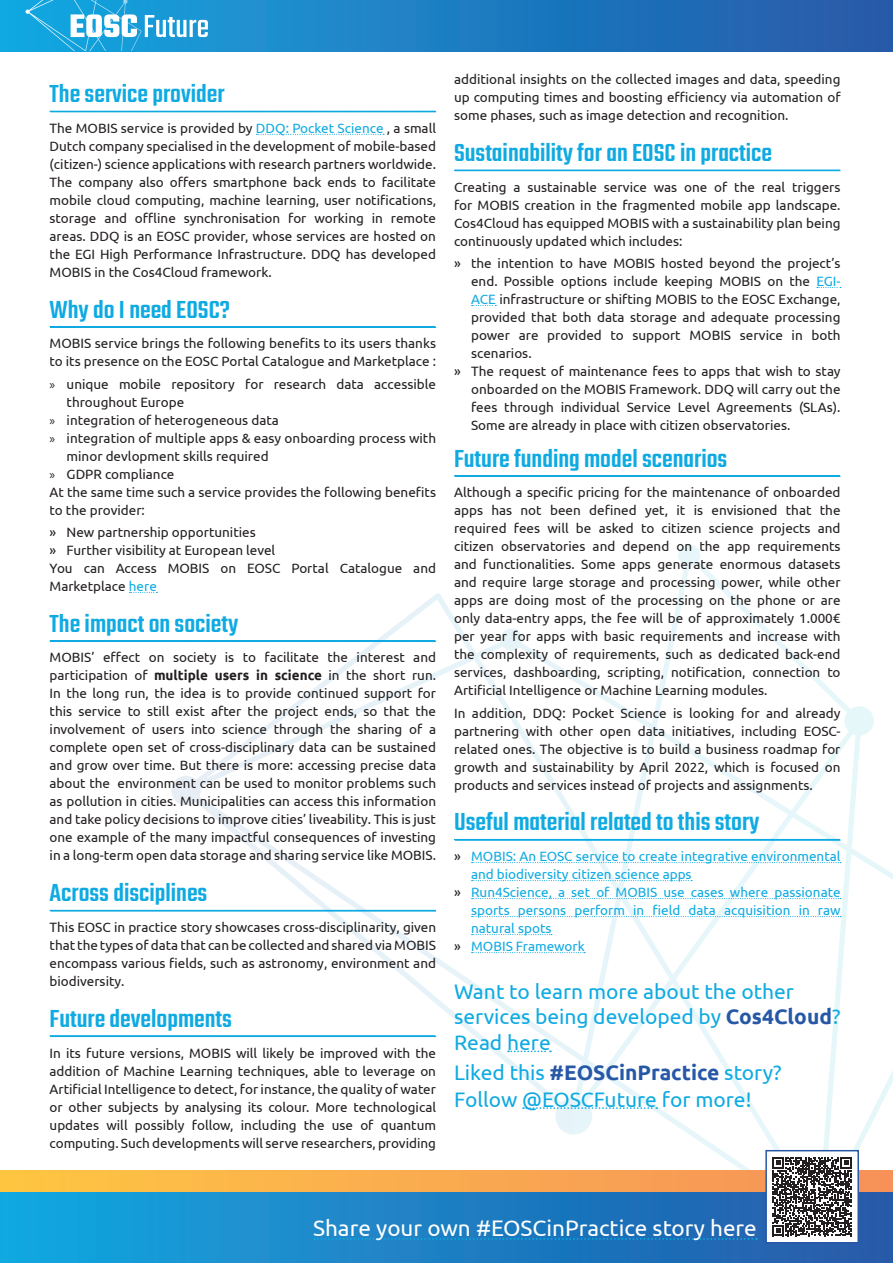
<style>
.page{position:relative;width:893px;height:1263px;background:#fff}
.page>*{position:absolute;margin:0;border:0;box-sizing:border-box;transform-origin:0 0}
.h3_-_saltacolonna{font:500 27px "Teko";color:#0faae2}
.Sottotiolo{font:22.5px "Ubuntu";color:#fff}
.Sottotiolo-2{font:21px/25.5px "Ubuntu";color:#0faae2}
.t1{font:13.5px/18px "Ubuntu";color:#231f20;text-align:justify}
.t2{font:13.5px/18px "Ubuntu";color:#0faae2}
.s1{color:#0faae2}
.s2{font-family:"Myriad Pro"}
.s3{font-weight:700}
.s4{color:#231f20}
.s5{font-weight:700;color:#2758a7}
</style>
<div class="page">
<svg style="left:171px;top:544px;width:722px;height:626px"></svg>
<div style="left:0;top:1191px;width:893px;height:72px;background:linear-gradient(to right,#14a7e0,#2658a8)"></div>
<svg style="left:0;top:1170px;width:893px;height:21px;background:#faad4d"></svg>
<svg style="left:49px;top:110px;width:387px;height:3px"></svg>
<svg style="left:256px;top:134px;width:128px;height:1px"></svg>
<svg style="left:49px;top:326px;width:387px;height:2px"></svg>
<svg style="left:129px;top:592px;width:28px;height:1px"></svg>
<svg style="left:49px;top:640px;width:387px;height:2px"></svg>
<svg style="left:49px;top:910px;width:387px;height:2px"></svg>
<svg style="left:49px;top:1035px;width:387px;height:2px"></svg>
<svg style="left:454px;top:169px;width:387px;height:2px"></svg>
<svg style="left:817px;top:287px;width:24px;height:1px"></svg>
<svg style="left:472px;top:305px;width:24px;height:1px"></svg>
<svg style="left:454px;top:475px;width:387px;height:2px"></svg>
<svg style="left:454px;top:839px;width:387px;height:2px"></svg>
<svg style="left:472px;top:862px;width:369px;height:1px"></svg>
<svg style="left:472px;top:880px;width:220px;height:1px"></svg>
<svg style="left:472px;top:898px;width:369px;height:1px"></svg>
<svg style="left:472px;top:916px;width:369px;height:1px"></svg>
<svg style="left:472px;top:934px;width:80px;height:1px"></svg>
<svg style="left:472px;top:952px;width:113px;height:1px"></svg>
<svg style="left:508px;top:1050px;width:43px;height:2px"></svg>
<svg style="left:523px;top:1107px;width:134px;height:2px"></svg>
<svg style="left:0;top:0;width:893px;height:51px;background:#1e78be"></svg>
<svg style="left:26px;top:0;width:182px;height:51px;background:#43b1e0"></svg>
<svg style="left:314px;top:1238px;width:443px;height:2px"></svg>
<div style="left:766px;top:1151px;width:92px;height:92px;background:#fff"></div>
<svg style="left:773px;top:1157px;width:79px;height:79px"></svg>
<div style="left:765px;top:1150px;width:94px;height:93px;border:2px solid #2758a7"></div>
<p class="h3_-_saltacolonna" style="left:50px;top:78px;width:176px">The service provider</p>
<p class="t1" style="left:50px;top:119px;width:388px">The MOBIS service is provided by <span class="s1">DDQ: Pocket Science</span> , a small Dutch company specialised in the development of mobile-based (citizen-) science applications with research partners worldwide.<br>The company also offers smartphone back ends to facilitate mobile cloud computing, machine learning, user notifications, storage and offline synchronisation for working in remote areas. DDQ is an EOSC provider, whose services are hosted on the EGI High Performance Infrastructure. DDQ has developed MOBIS in the Cos4Cloud framework.</p>
<p class="h3_-_saltacolonna" style="left:50px;top:294px;width:182px">Why do I need EOSC?</p>
<p class="t1" style="left:50px;top:334px;width:388px">MOBIS service brings the following benefits to its users thanks to its presence on the EOSC Portal Catalogue and Marketplace :</p>
<p class="t1" style="left:67px;top:374px;width:371px;text-indent:-17px"><span class="s2">»</span> unique mobile repository for research data accessible throughout Europe</p>
<p class="t1" style="left:50px;top:410px;width:231px"><span class="s2">»</span> integration of heterogeneous data</p>
<p class="t1" style="left:67px;top:428px;width:371px;text-indent:-17px"><span class="s2">»</span> integration of multiple apps &amp; easy onboarding process with minor devlopment skills required</p>
<p class="t1" style="left:50px;top:464px;width:126px"><span class="s2">»</span> GDPR compliance</p>
<p class="t1" style="left:50px;top:482px;width:388px">At the same time such a service provides the following benefits to the provider:</p>
<p class="t1" style="left:50px;top:523px;width:208px">» New partnership opportunities</p>
<p class="t1" style="left:50px;top:541px;width:227px">» Further visibility at European level</p>
<p class="t1" style="left:50px;top:559px;width:388px">You can Access MOBIS on EOSC Portal Catalogue and<br>Marketplace <span class="s1">here</span></p>
<p class="h3_-_saltacolonna" style="left:50px;top:608px;width:190px">The impact on society</p>
<p class="t1" style="left:50px;top:648px;width:388px">MOBIS’ effect on society is to facilitate the interest and participation of <span class="s3">multiple users in science</span> in the short run.<br>In the long run, the idea is to provide continued support for this service to still exist after the project ends, so that the involvement of users into science through the sharing of a complete open set of cross-disciplinary data can be sustained and grow over time. But there is more: accessing precise data about the environment can be used to monitor problems such as pollution in cities. Municipalities can access this information and take policy decisions to improve cities’ liveability. This is just one example of the many impactful consequences of investing in a long-term open data storage and sharing service like MOBIS.</p>
<p class="h3_-_saltacolonna" style="left:50px;top:877px;width:159px">Across disciplines</p>
<p class="t1" style="left:50px;top:918px;width:388px">This EOSC in practice story showcases cross-disciplinarity, given that the types of data that can be collected and shared via MOBIS encompass various fields, such as astronomy, environment and biodiversity.</p>
<p class="h3_-_saltacolonna" style="left:50px;top:1003px;width:184px">Future developments</p>
<p class="t1" style="left:50px;top:1043px;width:388px">In its future versions, MOBIS will likely be improved with the addition of Machine Learning techniques, able to leverage on Artificial Intelligence to detect, for instance, the quality of water or other subjects by analysing its colour. More technological updates will possibly follow, including the use of quantum computing. Such developments will serve researchers, providing</p>
<p class="t1" style="left:454px;top:70px;width:388px">additional insights on the collected images and data, speeding up computing times and boosting efficiency via automation of some phases, such as image detection and recognition.</p>
<p class="h3_-_saltacolonna" style="left:454px;top:137px;width:319px">Sustainability for an EOSC in practice</p>
<p class="t1" style="left:454px;top:177px;width:388px">Creating a sustainable service was one of the real triggers for MOBIS creation in the fragmented mobile app landscape.<br>Cos4Cloud has equipped MOBIS with a sustainability plan being continuously updated which includes:</p>
<p class="t1" style="left:471px;top:254px;width:371px;text-indent:-17px">» the intention to have MOBIS hosted beyond the project’s end. Possible options include keeping MOBIS on the <span class="s1">EGI-ACE</span> infrastructure or shifting MOBIS to the EOSC Exchange, provided that both data storage and adequate processing power are provided to support MOBIS service in both scenarios.</p>
<p class="t1" style="left:471px;top:362px;width:371px;text-indent:-17px">» The request of maintenance fees to apps that wish to stay onboarded on the MOBIS Framework. DDQ will carry out the fees through individual Service Level Agreements (SLAs).<br>Some are already in place with citizen observatories.</p>
<p class="h3_-_saltacolonna" style="left:454px;top:443px;width:275px">Future funding model scenarios</p>
<p class="t1" style="left:454px;top:483px;width:388px">Although a specific pricing for the maintenance of onboarded apps has not been defined yet, it is envisioned that the required fees will be asked to citizen science projects and citizen observatories and depend on the app requirements and functionalities. Some apps generate enormous datasets and require large storage and processing power, while other apps are doing most of the processing on the phone or are only data-entry apps, the fee will be of approximately 1.000€ per year for apps with basic requirements and increase with the complexity of requirements, such as dedicated back-end services, dashboarding, scripting, notification, connection to Artificial Intelligence or Machine Learning modules.</p>
<p class="t1" style="left:454px;top:703px;width:388px">In addition, DDQ: Pocket Science is looking for and already partnering with other open data initiatives, including EOSC&shy;related ones. The objective is to build a business roadmap for growth and sustainability by April 2022, which is focused on products and services instead of projects and assignments.</p>
<p class="h3_-_saltacolonna" style="left:454px;top:806px;width:307px">Useful material related to this story</p>
<p class="t2" style="left:471px;top:847px;width:371px;text-indent:-17px"><span class="s4">»</span> MOBIS: An EOSC service to create integrative environmental and biodiversity citizen science apps</p>
<p class="t2" style="left:471px;top:883px;width:371px;text-align:justify;text-indent:-17px"><span class="s4">»</span> Run4Science, a set of MOBIS use cases where passionate sports persons perform in field data acquisition in raw natural spots</p>
<p class="t2" style="left:454px;top:937px;width:132px"><span class="s4">»</span> MOBIS Framework</p>
<p class="Sottotiolo-2" style="left:454px;top:978px;width:388px">Want to learn more about the other services being developed by <span class="s5">Cos4Cloud</span>?<br>Read here</p>
<p class="Sottotiolo-2" style="left:454px;top:1058px;width:329px;line-height:27px">Liked this <span class="s5">#EOSCinPractice</span> story?<br>Follow @EOSCFuture for more!</p>
<p class="Sottotiolo" style="left:313px;top:1214px;width:445px">Share your own #EOSCinPractice story here</p>
</div>
